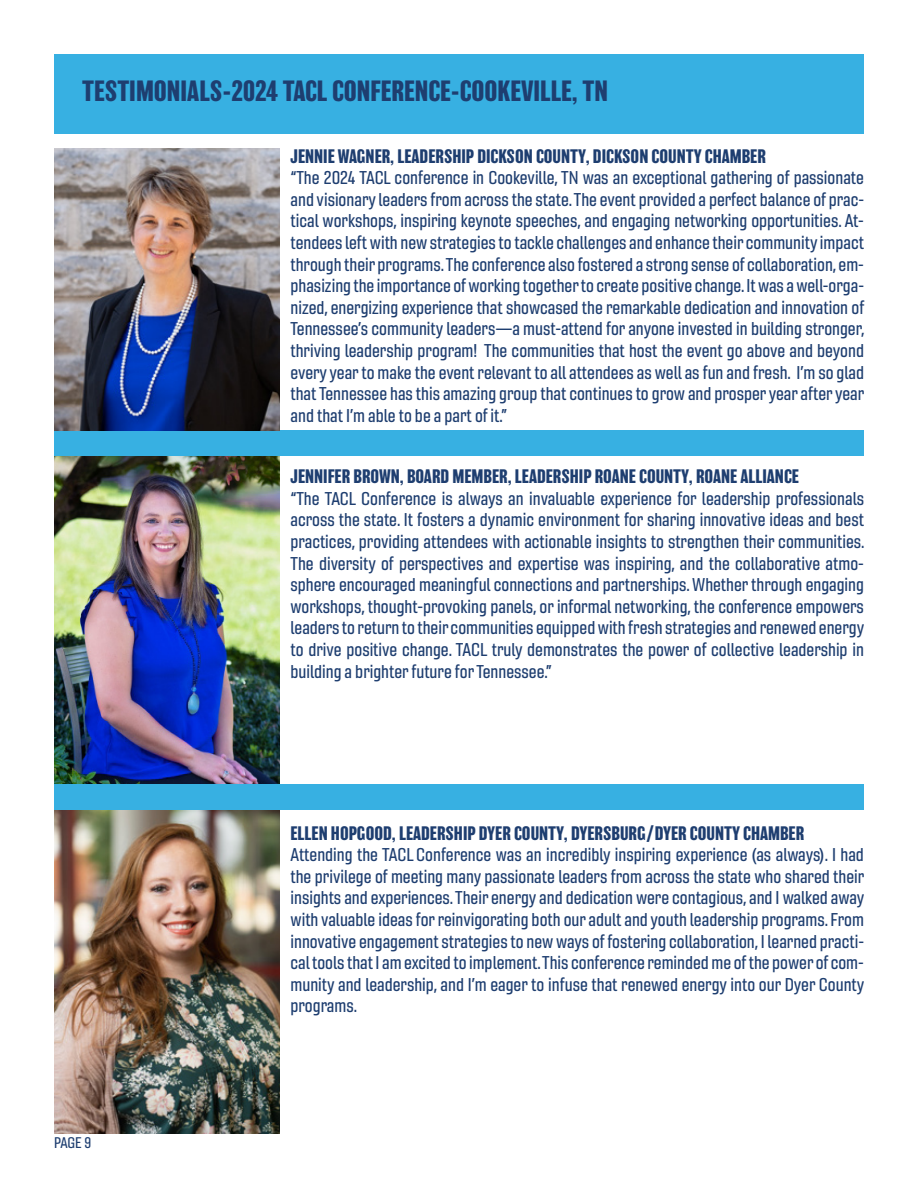
<style>
.page{position:relative;width:918px;height:1188px;background:#fff}
.page>*{position:absolute;margin:0;border:0;box-sizing:border-box;transform-origin:0 0}
.t1{font:700 27px "Balboa";color:#1e3e70}
.t2{font:18px/21.6px "Gineso Con Med";color:#1e3e70;text-align:justify}
.t3{font:700 18px "Balboa";color:#1e3e70}
.t4{font:15px "Gineso Con Med";color:#1e3e70}
</style>
<div class="page">
<div style="left:54px;top:430px;width:810px;height:26px;background:#37b0e2"></div>
<div style="left:54px;top:54px;width:810px;height:80px;background:#37b0e2"></div>
<img style="left:54px;top:456px;width:226px;height:329px">
<img style="left:54px;top:148px;width:226px;height:282px">
<img style="left:54px;top:810px;width:226px;height:324px">
<div style="left:54px;top:785px;width:810px;height:25px;background:#37b0e2"></div>
<h1 class="t1" style="left:82px;top:76px;width:527px">TESTIMONIALS-2024 TACL CONFERENCE-COOKEVILLE, TN</h1>
<p class="t3" style="left:291px;top:146px;width:477px">JENNIE WAGNER, LEADERSHIP DICKSON COUNTY, DICKSON COUNTY CHAMBER</p>
<p class="t2" style="left:291px;top:167px;width:576px">“The 2024 TACL conference in Cookeville, TN was an exceptional gathering of passionate and visionary leaders from across the state. The event provided a perfect balance of prac&shy;tical workshops, inspiring keynote speeches, and engaging networking opportunities. At&shy;tendees left with new strategies to tackle challenges and enhance their community impact through their programs. The conference also fostered a strong sense of collaboration, em&shy;phasizing the importance of working together to create positive change. It was a well-orga&shy;nized, energizing experience that showcased the remarkable dedication and innovation of Tennessee’s community leaders—a must-attend for anyone invested in building stronger, thriving leadership program! The communities that host the event go above and beyond every year to make the event relevant to all attendees as well as fun and fresh. I’m so glad that Tennessee has this amazing group that continues to grow and prosper year after year and that I’m able to be a part of it.”</p>
<p class="t3" style="left:291px;top:466px;width:510px">JENNIFER BROWN, BOARD MEMBER, LEADERSHIP ROANE COUNTY, ROANE ALLIANCE</p>
<p class="t2" style="left:291px;top:488px;width:576px">“The TACL Conference is always an invaluable experience for leadership professionals across the state. It fosters a dynamic environment for sharing innovative ideas and best practices, providing attendees with actionable insights to strengthen their communities.<br>The diversity of perspectives and expertise was inspiring, and the collaborative atmo&shy;sphere encouraged meaningful connections and partnerships. Whether through engaging workshops, thought-provoking panels, or informal networking, the conference empowers leaders to return to their communities equipped with fresh strategies and renewed energy to drive positive change. TACL truly demonstrates the power of collective leadership in building a brighter future for Tennessee.”</p>
<p class="t4" style="left:54px;top:1133px;width:39px">PAGE 9</p>
<p class="t3" style="left:291px;top:823px;width:515px">ELLEN HOPGOOD, LEADERSHIP DYER COUNTY, DYERSBURG/DYER COUNTY CHAMBER</p>
<p class="t2" style="left:291px;top:844px;width:575px">Attending the TACL Conference was an incredibly inspiring experience (as always). I had the privilege of meeting many passionate leaders from across the state who shared their insights and experiences. Their energy and dedication were contagious, and I walked away with valuable ideas for reinvigorating both our adult and youth leadership programs. From innovative engagement strategies to new ways of fostering collaboration, I learned practi&shy;cal tools that I am excited to implement. This conference reminded me of the power of com&shy;munity and leadership, and I’m eager to infuse that renewed energy into our Dyer County programs.</p>
</div>
